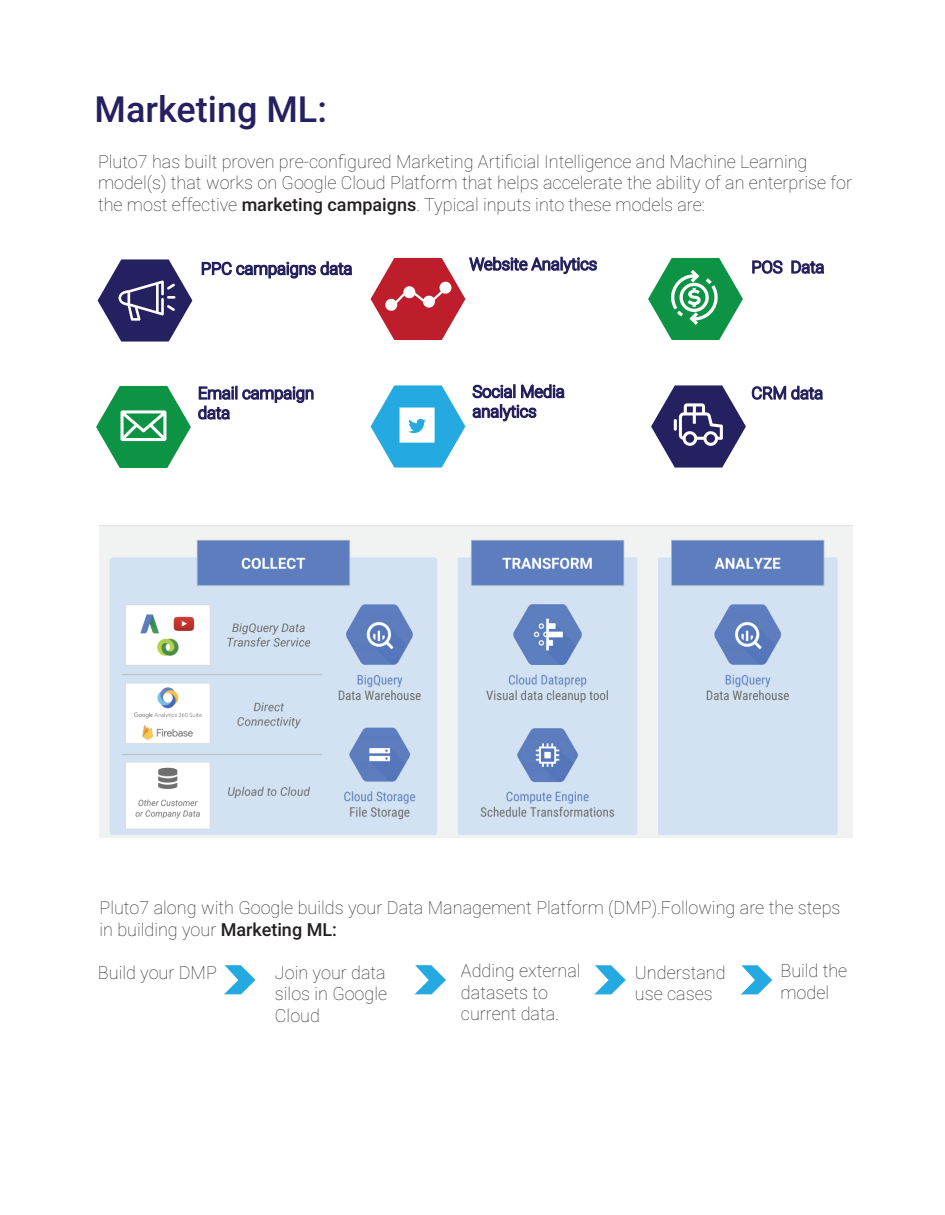
<style>
.page{position:relative;width:945px;height:1215px;background:#fff}
.page>*{position:absolute;margin:0;border:0;box-sizing:border-box;transform-origin:0 0}
.t1{font:54px "socialtype";color:#fff}
.t2{font:500 36px "Roboto";color:#252161}
.t3{font:100 18px/21.6px "Roboto";color:#231f20}
.s1{font-weight:500}
</style>
<div class="page">
<svg style="left:224px;top:965px;width:31px;height:29px"></svg>
<svg style="left:415px;top:965px;width:31px;height:29px"></svg>
<svg style="left:594px;top:965px;width:32px;height:29px"></svg>
<svg style="left:741px;top:965px;width:31px;height:29px"></svg>
<img style="left:100px;top:525px;width:752px;height:312px">
<svg style="left:371px;top:385px;width:94px;height:83px"></svg>
<svg style="left:98px;top:259px;width:94px;height:83px"></svg>
<svg style="left:201px;top:261px;width:152px;height:18px"></svg>
<div style="left:235px;top:386px;width:3px;height:14px;border:2px solid #252161"></div>
<svg style="left:242px;top:386px;width:72px;height:18px"></svg>
<svg style="left:198px;top:386px;width:37px;height:34px"></svg>
<svg style="left:752px;top:260px;width:31px;height:14px"></svg>
<svg style="left:791px;top:260px;width:34px;height:14px"></svg>
<svg style="left:472px;top:383px;width:93px;height:39px"></svg>
<svg style="left:371px;top:256px;width:226px;height:84px"></svg>
<svg style="left:648px;top:258px;width:95px;height:82px"></svg>
<svg style="left:96px;top:386px;width:95px;height:82px"></svg>
<svg style="left:651px;top:385px;width:172px;height:83px"></svg>
<h2 class="t2" style="left:94px;top:83px;width:234px">Marketing ML:</h2>
<p class="t3" style="left:98px;top:150px;width:756px">Pluto7 has built proven pre-configured Marketing Artificial Intelligence and Machine Learning model(s) that works on Google Cloud Platform that helps accelerate the ability of an enterprise for the most effective <span class="s1">marketing campaigns</span>. Typical inputs into these models are:</p>
<h1 class="t1" style="left:394px;top:394px;width:46px">a</h1>
<p class="t3" style="left:100px;top:896px;width:742px">Pluto7 along with Google builds your Data Management Platform (DMP).Following are the steps in building your <span class="s1">Marketing ML:</span></p>
<p class="t3" style="left:98px;top:961px;width:120px">Build your DMP</p>
<p class="t3" style="left:635px;top:961px;width:92px">Understand use cases</p>
<p class="t3" style="left:780px;top:959px;width:68px">Build the model</p>
<p class="t3" style="left:275px;top:961px;width:114px;text-align:justify">Join your data silos in Google Cloud</p>
<p class="t3" style="left:461px;top:959px;width:121px">Adding external datasets to current data.</p>
</div>
